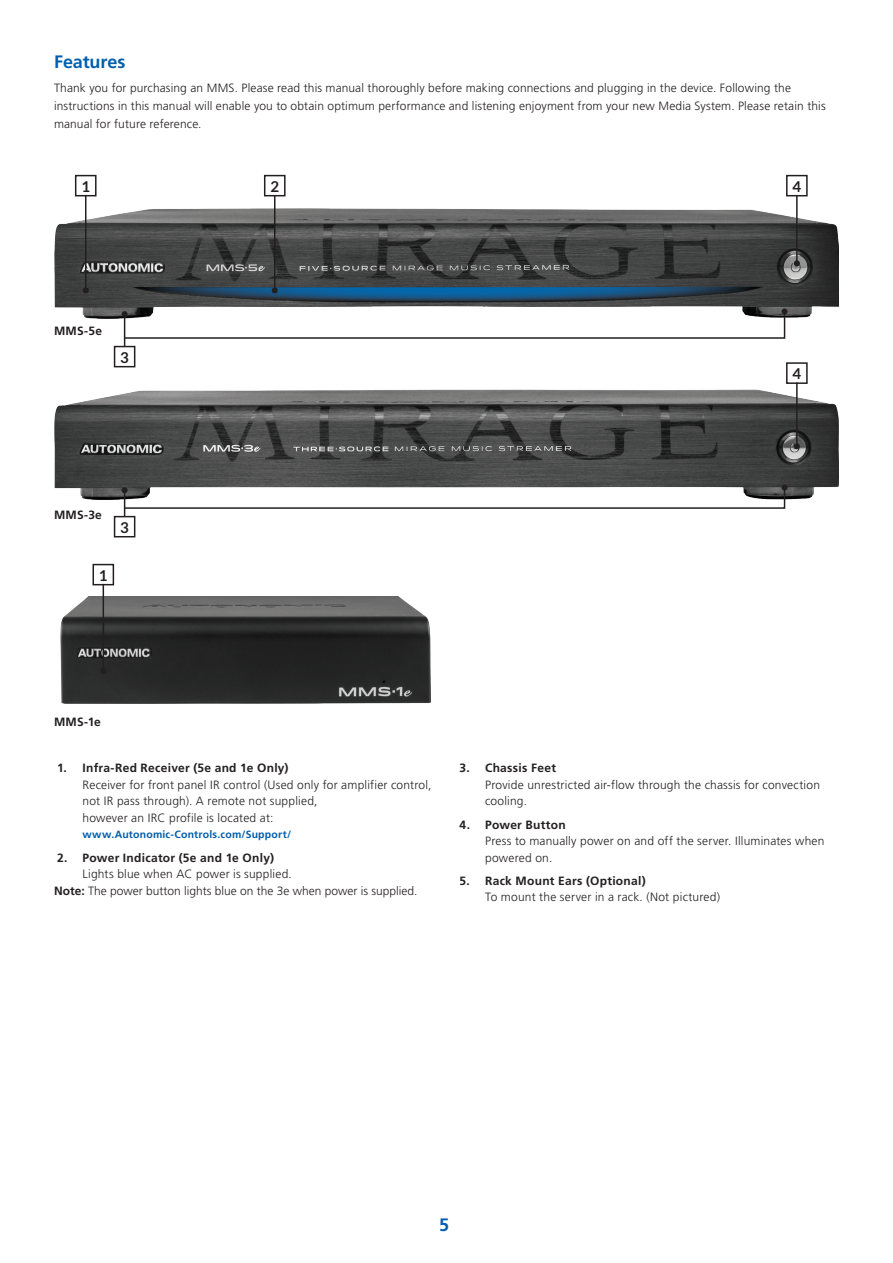
<style>
.page{position:relative;width:893px;height:1263px;background:#fff}
.page>*{position:absolute;margin:0;border:0;box-sizing:border-box;transform-origin:0 0}
.Frutiger_Subhead_BLU{font:700 18px "Frutiger LT Std";letter-spacing:-.005em;color:#015fae}
.Body_Text{font:700 15px "Lato";color:#231f20}
.Frutiger_Light{font:300 12px/16.5px "Frutiger LT Std";letter-spacing:.015em;color:#231f20}
._8_11_body{font:300 12px "Frutiger LT Std";color:#231f20}
.Frutiger_Subhead_BLA{font:700 12px "Frutiger LT Std";letter-spacing:.015em;color:#231f20}
.t1{font:700 10.5px "Frutiger LT Std";letter-spacing:.02em;color:#015fae}
.s1{font-weight:700}
</style>
<div class="page">
<img style="left:54px;top:208px;width:785px;height:110px">
<img style="left:54px;top:389px;width:785px;height:110px">
<img style="left:60px;top:597px;width:370px;height:107px">
<div style="left:75px;top:175px;width:22px;height:21px;border:2px solid #231f20"></div>
<div style="left:93px;top:564px;width:21px;height:21px;border:2px solid #231f20"></div>
<div style="left:114px;top:346px;width:21px;height:21px;border:2px solid #231f20"></div>
<div style="left:114px;top:516px;width:21px;height:21px;border:2px solid #231f20"></div>
<div style="left:264px;top:175px;width:22px;height:21px;border:2px solid #231f20"></div>
<div style="left:786px;top:175px;width:22px;height:21px;border:2px solid #231f20"></div>
<div style="left:786px;top:362px;width:22px;height:22px;border:2px solid #231f20"></div>
<hr style="left:85px;top:195px;width:1px;height:95px;background:#231f20">
<svg style="left:83px;top:287px;width:6px;height:6px"></svg>
<hr style="left:103px;top:584px;width:1px;height:87px;background:#231f20">
<svg style="left:100px;top:668px;width:6px;height:6px"></svg>
<hr style="left:124px;top:314px;width:1px;height:32px;background:#231f20">
<hr style="left:274px;top:195px;width:1px;height:95px;background:#231f20">
<svg style="left:272px;top:287px;width:6px;height:6px"></svg>
<hr style="left:796px;top:195px;width:2px;height:68px;background:#231f20">
<svg style="left:794px;top:260px;width:6px;height:6px"></svg>
<hr style="left:796px;top:382px;width:2px;height:64px;background:#231f20">
<svg style="left:794px;top:443px;width:6px;height:6px"></svg>
<svg style="left:122px;top:308px;width:665px;height:31px"></svg>
<svg style="left:122px;top:484px;width:665px;height:32px"></svg>
<p class="Frutiger_Subhead_BLU" style="left:54px;top:51px;width:73px">Features</p>
<p class="Frutiger_Light" style="left:54px;top:79px;width:773px;line-height:18px">Thank you for purchasing an MMS. Please read this manual thoroughly before making connections and plugging in the device. Following the instructions in this manual will enable you to obtain optimum performance and listening enjoyment from your new Media System. Please retain this manual for future reference.</p>
<p class="Body_Text" style="left:81px;top:178px;width:10px">1</p>
<p class="Frutiger_Subhead_BLA" style="left:54px;top:324px;width:50px">MMS-5e</p>
<p class="Body_Text" style="left:120px;top:349px;width:10px">3</p>
<p class="Frutiger_Subhead_BLA" style="left:54px;top:508px;width:49px">MMS-3e</p>
<p class="Body_Text" style="left:120px;top:519px;width:10px">3</p>
<p class="Body_Text" style="left:99px;top:567px;width:10px">1</p>
<p class="Frutiger_Subhead_BLA" style="left:54px;top:714px;width:48px">MMS-1e</p>
<p class="Body_Text" style="left:270px;top:178px;width:10px">2</p>
<p class="Body_Text" style="left:792px;top:178px;width:10px">4</p>
<p class="Body_Text" style="left:792px;top:365px;width:10px">4</p>
<p class="Frutiger_Light" style="left:82px;top:760px;width:351px;text-indent:-26px"><span class="s1">1. Infra-Red Receiver (5e and 1e Only)<br></span>Receiver for front panel IR control (Used only for amplifier control, not IR pass through). A remote not supplied,<br>however an IRC profile is located at:</p>
<p class="t1" style="left:82px;top:829px;width:210px">www.Autonomic-Controls.com/Support/</p>
<p class="Frutiger_Light" style="left:82px;top:849px;width:211px;text-indent:-26px"><span class="s1">2. Power Indicator (5e and 1e Only)<br></span>Lights blue when AC power is supplied.</p>
<p class="_8_11_body" style="left:54px;top:884px;width:365px"><span class="s1">Note:</span> The power button lights blue on the 3e when power is supplied.</p>
<p class="Frutiger_Light" style="left:485px;top:760px;width:336px;text-indent:-26px"><span class="s1">3. Chassis Feet<br></span>Provide unrestricted air-flow through the chassis for convection cooling.</p>
<p class="Frutiger_Light" style="left:485px;top:816px;width:341px;text-indent:-26px"><span class="s1">4. Power Button<br></span>Press to manually power on and off the server. Illuminates when powered on.</p>
<p class="Frutiger_Light" style="left:485px;top:873px;width:237px;text-indent:-26px"><span class="s1">5. Rack Mount Ears (Optional)<br></span>To mount the server in a rack. (Not pictured)</p>
<h1 class="Frutiger_Subhead_BLU" style="left:439px;top:1214px;width:12px">5</h1>
</div>
